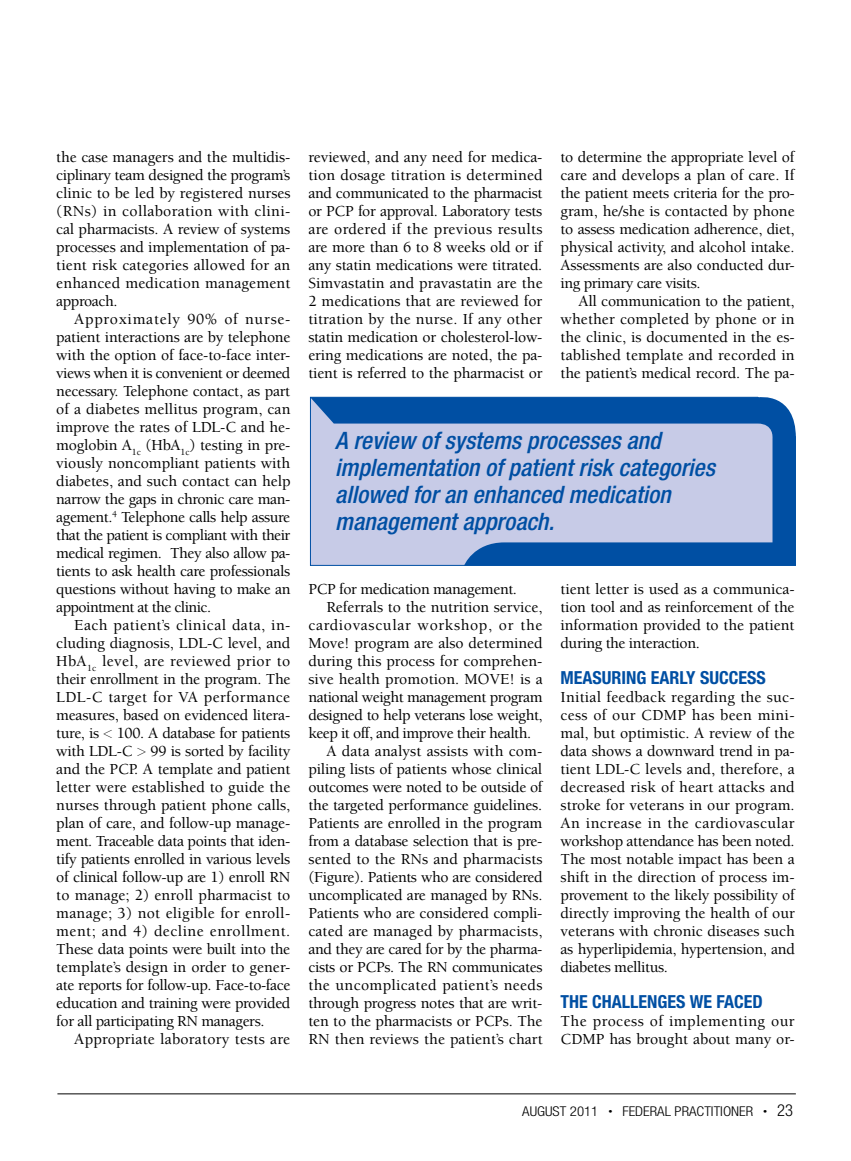
<style>
.page{position:relative;width:851px;height:1161px;background:#fff}
.page>*{position:absolute;margin:0;border:0;box-sizing:border-box;transform-origin:0 0}
.callout{font:italic 500 condensed 24px/27px "Helvetica Neue LT Std";color:#004fa3}
.t1{font:700 condensed 18px "Helvetica Neue LT Std";color:#004fa3}
.t1-2{font:500 15.75px/18px "Berkeley Std";letter-spacing:-.015em;color:#000;text-align:justify}
.t2{font:500 15.75px/18px "Berkeley Std";letter-spacing:-.02em;color:#000;text-align:justify}
.t2-2{font:500 15.75px/18px "Berkeley Std";letter-spacing:.025em;color:#000}
.t1-3{font:500 15.75px "Berkeley Std";letter-spacing:.015em;color:#000}
.None-2{font:300 condensed 13.5px "Helvetica Neue LT Std";color:#000;scale:1.1 1}
.s1{font-family:"Univers LT Std";font-weight:100;font-stretch:ultra-condensed}
.s2{font-size:7.5px}
.s3{font-size:16.5px}
</style>
<div class="page">
<hr style="left:57px;top:1094px;width:738px;height:1px;background:#000">
<svg style="left:310px;top:396px;width:485px;height:170px;background:#8fa8d3"></svg>
<p class="t1-2" style="left:56px;top:148px;width:236px">the case managers and the multidis&shy;ciplinary team designed the program’s clinic to be led by registered nurses (RNs) in collaboration with clini&shy;cal pharmacists. A review of systems processes and implementation of pa&shy;tient risk categories allowed for an enhanced medication management approach.</p>
<p class="t1-2" style="left:56px;top:310px;width:236px;text-indent:18px">Approximately 90% of nurse&shy;patient interactions are by telephone with the option of face-to-face inter&shy;views when it is convenient or deemed necessary. Telephone contact, as part of a diabetes mellitus program, can improve the rates of LDL-C and he&shy;moglobin A<sub>1c</sub> (HbA<sub>1c</sub>) testing in pre&shy;viously noncompliant patients with diabetes, and such contact can help narrow the gaps in chronic care man&shy;agement.<sup>4</sup> Telephone calls help assure that the patient is compliant with their medical regimen. They also allow pa&shy;tients to ask health care professionals questions without having to make an appointment at the clinic.</p>
<p class="t1-2" style="left:56px;top:616px;width:236px;text-indent:18px">Each patient’s clinical data, in&shy;cluding diagnosis, LDL-C level, and HbA<sub>1c</sub> level, are reviewed prior to their enrollment in the program. The LDL-C target for VA performance measures, based on evidenced litera&shy;ture, is <span class="s1">&lt;</span> 100. A database for patients with LDL-C <span class="s1">&gt;</span> 99 is sorted by facility and the PCP. A template and patient letter were established to guide the nurses through patient phone calls, plan of care, and follow-up manage&shy;ment. Traceable data points that iden&shy;tify patients enrolled in various levels of clinical follow-up are 1) enroll RN to manage; 2) enroll pharmacist to manage; 3) not eligible for enroll&shy;ment; and 4) decline enrollment.<br>These data points were built into the template’s design in order to gener&shy;ate reports for follow-up. Face-to-face education and training were provided for all participating RN managers.</p>
<p class="t1-3" style="left:74px;top:1031px;width:217px">Appropriate laboratory tests are</p>
<p class="t1-2" style="left:308px;top:148px;width:236px">reviewed, and any need for medica&shy;tion dosage titration is determined and communicated to the pharmacist or PCP for approval. Laboratory tests are ordered if the previous results are more than 6 to 8 weeks old or if any statin medications were titrated.<br>Simvastatin and pravastatin are the 2 medications that are reviewed for titration by the nurse. If any other statin medication or cholesterol-low&shy;ering medications are noted, the pa&shy;tient is referred to the pharmacist or</p>
<p class="t1-2" style="left:560px;top:148px;width:236px">to determine the appropriate level of care and develops a plan of care. If the patient meets criteria for the pro&shy;gram, he/she is contacted by phone to assess medication adherence, diet, physical activity, and alcohol intake.<br>Assessments are also conducted dur&shy;ing primary care visits.</p>
<p class="t1-2" style="left:560px;top:292px;width:236px;text-indent:18px">All communication to the patient, whether completed by phone or in the clinic, is documented in the es&shy;tablished template and recorded in the patient’s medical record. The pa-</p>
<p class="callout" style="left:335px;top:428px;width:381px">A review of systems processes and implementation of patient risk categories allowed for an enhanced medication management approach.</p>
<p class="t1-2" style="left:308px;top:580px;width:210px">PCP for medication management.</p>
<p class="t1-2" style="left:308px;top:598px;width:236px;text-indent:18px">Referrals to the nutrition service, cardiovascular workshop, or the Move! program are also determined during this process for comprehen&shy;sive health promotion. MOVE! is a national weight management program designed to help veterans lose weight, keep it off, and improve their health.</p>
<p class="t1-2" style="left:308px;top:742px;width:236px;text-indent:18px">A data analyst assists with com&shy;piling lists of patients whose clinical outcomes were noted to be outside of the targeted performance guidelines.<br>Patients are enrolled in the program from a database selection that is pre&shy;sented to the RNs and pharmacists (Figure). Patients who are considered uncomplicated are managed by RNs.<br>Patients who are considered compli&shy;cated are managed by pharmacists, and they are cared for by the pharma&shy;cists or PCPs. The RN communicates the uncomplicated patient’s needs through progress notes that are writ&shy;ten to the pharmacists or PCPs. The RN then reviews the patient’s chart</p>
<p class="t1-2" style="left:560px;top:580px;width:236px">tient letter is used as a communica&shy;tion tool and as reinforcement of the information provided to the patient during the interaction.</p>
<h2 class="t1" style="left:560px;top:667px;width:207px">MEASURING EARLY SUCCESS</h2>
<p class="t2" style="left:560px;top:688px;width:236px">Initial feedback regarding the suc&shy;cess of our CDMP has been mini&shy;mal, but optimistic. A review of the data shows a downward trend in pa&shy;tient LDL-C levels and, therefore, a decreased risk of heart attacks and stroke for veterans in our program.<br>An increase in the cardiovascular workshop attendance has been noted.<br>The most notable impact has been a shift in the direction of process im&shy;provement to the likely possibility of directly improving the health of our veterans with chronic diseases such as hyperlipidemia, hypertension, and diabetes mellitus.</p>
<h2 class="t1" style="left:560px;top:991px;width:204px">THE CHALLENGES WE FACED</h2>
<p class="t2-2" style="left:560px;top:1012px;width:236px">The process of implementing our<br>CDMP has brought about many or-</p>
<p class="None-2" style="left:522px;top:1104px;width:248px">AUGUST 2011 <span class="s2">•</span> FEDERAL PRACTITIONER <span class="s2">•</span> <span class="s3">23</span></p>
</div>
